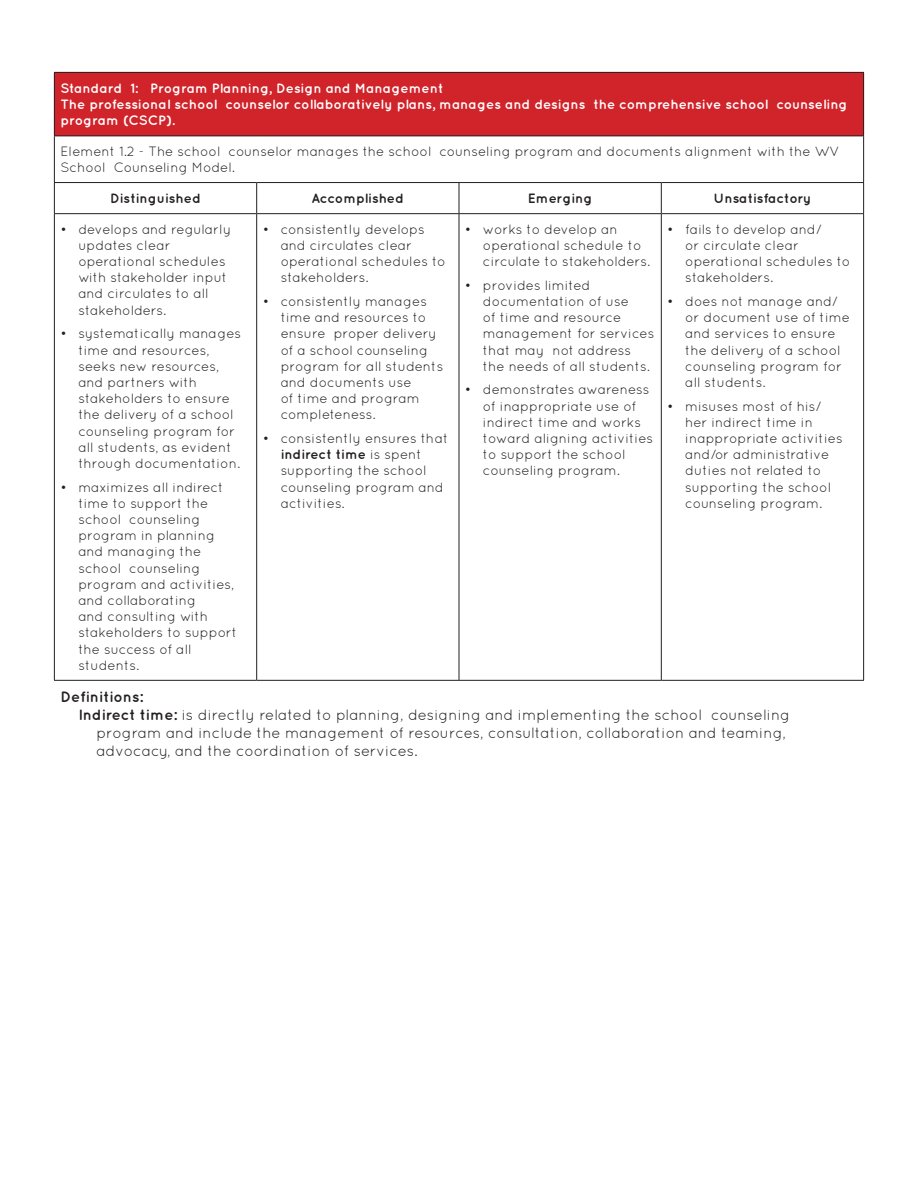
<style>
.page{position:relative;width:918px;height:1188px;background:#fff}
.page>*{position:absolute;margin:0;border:0;box-sizing:border-box;transform-origin:0 0}
.t1{font:15px "Quicksand";color:#231f20}
.t2{font:700 15px "Quicksand";color:#231f20}
.t3{font:13.5px/16.2px "Quicksand";color:#231f20}
.t4{font:700 13.5px/16.2px "Quicksand";color:#fff}
.t5{font:700 13.5px "Quicksand";color:#231f20}
.s1{font-weight:700}
</style>
<div class="page">
<div style="left:54px;top:72px;width:810px;height:64px;background:#d1232a"></div>
<hr style="left:54px;top:72px;width:203px;height:1px;background:#231f20">
<hr style="left:54px;top:73px;width:1px;height:63px;background:#231f20">
<hr style="left:257px;top:72px;width:202px;height:1px;background:#231f20">
<hr style="left:459px;top:72px;width:202px;height:1px;background:#231f20">
<hr style="left:661px;top:72px;width:203px;height:1px;background:#231f20">
<hr style="left:863px;top:73px;width:1px;height:63px;background:#231f20">
<hr style="left:54px;top:136px;width:203px;height:1px;background:#231f20">
<hr style="left:54px;top:136px;width:1px;height:46px;background:#231f20">
<hr style="left:257px;top:136px;width:202px;height:1px;background:#231f20">
<hr style="left:459px;top:136px;width:202px;height:1px;background:#231f20">
<hr style="left:661px;top:136px;width:203px;height:1px;background:#231f20">
<hr style="left:863px;top:136px;width:1px;height:46px;background:#231f20">
<hr style="left:54px;top:182px;width:203px;height:1px;background:#231f20">
<hr style="left:54px;top:183px;width:1px;height:30px;background:#231f20">
<hr style="left:257px;top:182px;width:202px;height:1px;background:#231f20">
<hr style="left:256px;top:183px;width:1px;height:30px;background:#231f20">
<hr style="left:459px;top:182px;width:202px;height:1px;background:#231f20">
<hr style="left:459px;top:183px;width:1px;height:30px;background:#231f20">
<hr style="left:661px;top:182px;width:203px;height:1px;background:#231f20">
<hr style="left:661px;top:183px;width:1px;height:30px;background:#231f20">
<hr style="left:863px;top:183px;width:1px;height:30px;background:#231f20">
<hr style="left:54px;top:213px;width:203px;height:1px;background:#231f20">
<hr style="left:54px;top:214px;width:1px;height:466px;background:#231f20">
<hr style="left:257px;top:213px;width:202px;height:1px;background:#231f20">
<hr style="left:256px;top:214px;width:1px;height:466px;background:#231f20">
<hr style="left:459px;top:213px;width:202px;height:1px;background:#231f20">
<hr style="left:459px;top:214px;width:1px;height:466px;background:#231f20">
<hr style="left:661px;top:213px;width:203px;height:1px;background:#231f20">
<hr style="left:661px;top:214px;width:1px;height:466px;background:#231f20">
<hr style="left:863px;top:214px;width:1px;height:466px;background:#231f20">
<hr style="left:54px;top:680px;width:203px;height:1px;background:#231f20">
<hr style="left:257px;top:680px;width:202px;height:1px;background:#231f20">
<hr style="left:459px;top:680px;width:202px;height:1px;background:#231f20">
<hr style="left:661px;top:680px;width:203px;height:1px;background:#231f20">
<p class="t4" style="left:60px;top:80px;width:789px">Standard 1: Program Planning, Design and Management<br>The professional school counselor collaboratively plans, manages and designs the comprehensive school counseling program (CSCP).</p>
<p class="t3" style="left:60px;top:143px;width:781px">Element 1.2 - The school counselor manages the school counseling program and documents alignment with the WV<br>School Counseling Model.</p>
<p class="t5" style="left:110px;top:190px;width:92px">Distinguished</p>
<p class="t5" style="left:312px;top:190px;width:94px">Accomplished</p>
<p class="t5" style="left:528px;top:190px;width:66px">Emerging</p>
<p class="t5" style="left:713px;top:190px;width:100px">Unsatisfactory</p>
<p class="t3" style="left:78px;top:221px;width:154px;text-indent:-18px">• develops and regularly updates clear operational schedules with stakeholder input and circulates to all stakeholders.</p>
<p class="t3" style="left:78px;top:325px;width:164px;text-indent:-18px">• systematically manages time and resources, seeks new resources, and partners with stakeholders to ensure the delivery of a school counseling program for all students, as evident through documentation.</p>
<p class="t3" style="left:78px;top:479px;width:160px;text-indent:-18px">• maximizes all indirect time to support the school counseling program in planning and managing the school counseling program and activities, and collaborating<br>and consulting with stakeholders to support the success of all students.</p>
<p class="t3" style="left:281px;top:221px;width:167px;text-indent:-18px">• consistently develops and circulates clear operational schedules to stakeholders.</p>
<p class="t3" style="left:281px;top:293px;width:164px;text-indent:-18px">• consistently manages time and resources to ensure proper delivery of a school counseling program for all students and documents use<br>of time and program completeness.</p>
<p class="t3" style="left:281px;top:430px;width:169px;text-indent:-18px">• consistently ensures that <span class="s1">indirect time</span> is spent supporting the school counseling program and activities.</p>
<p class="t3" style="left:483px;top:221px;width:169px;text-indent:-18px">• works to develop an operational schedule to circulate to stakeholders.</p>
<p class="t3" style="left:483px;top:277px;width:173px;text-indent:-18px">• provides limited documentation of use<br>of time and resource management for services that may not address the needs of all students.</p>
<p class="t3" style="left:483px;top:382px;width:172px;text-indent:-18px">• demonstrates awareness of inappropriate use of indirect time and works toward aligning activities to support the school counseling program.</p>
<p class="t3" style="left:685px;top:221px;width:167px;text-indent:-18px">• fails to develop and/<br>or circulate clear operational schedules to stakeholders.</p>
<p class="t3" style="left:685px;top:293px;width:166px;text-indent:-18px">• does not manage and/ or document use of time and services to ensure the delivery of a school counseling program for all students.</p>
<p class="t3" style="left:685px;top:398px;width:159px;text-indent:-18px">• misuses most of his/ her indirect time in inappropriate activities and/or administrative duties not related to supporting the school counseling program.</p>
<p class="t2" style="left:60px;top:688px;width:84px">Definitions:</p>
<p class="t1" style="left:78px;top:706px;width:713px"><span class="s1">Indirect time:</span> is directly related to planning, designing and implementing the school counseling</p>
<p class="t1" style="left:96px;top:724px;width:691px">program and include the management of resources, consultation, collaboration and teaming,</p>
<p class="t1" style="left:96px;top:742px;width:323px">advocacy, and the coordination of services.</p>
</div>
